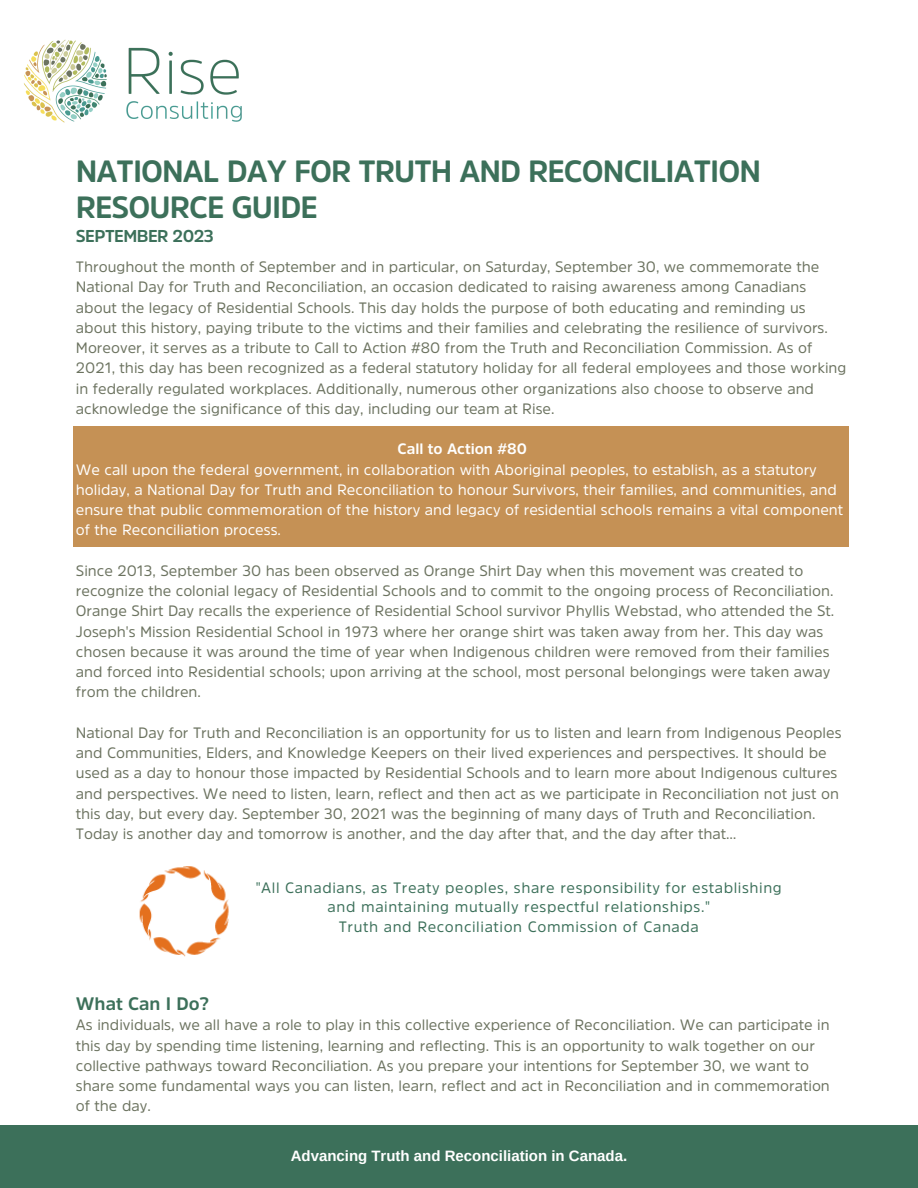
<style>
.page{position:relative;width:918px;height:1188px;background:#fff}
.page>*{position:absolute;margin:0;border:0;box-sizing:border-box;transform-origin:0 0}
.t1{font:700 30.6px/36px "Amsi Pro";letter-spacing:-.03em;color:#3c705a}
.t2{font:700 18px "Amsi Pro";color:#3c705a}
.t3{font:700 17.1px "Amsi Pro";letter-spacing:-.03em;color:#3c705a}
.t4{font:15px/20.2px "Amsi Pro";color:#6c7360}
.t5{font:15px/20.2px "Amsi Pro";color:#fff}
.t6{font:15px/19.2px "Amsi Pro";letter-spacing:.04em;color:#3c705a;text-align:center}
.t7{font:700 15px "Arimo";color:#fff}
.t8{font:700 15px "Amsi Pro";color:#fff}
</style>
<div class="page">
<div style="left:73px;top:427px;width:776px;height:120px;background:#c59155"></div>
<div style="left:0;top:1125px;width:918px;height:63px;background:#3c705a"></div>
<img style="left:139px;top:866px;width:90px;height:91px">
<img style="left:24px;top:39px;width:218px;height:84px">
<p class="t1" style="left:76px;top:156px;width:687px">NATIONAL DAY FOR TRUTH AND RECONCILIATION<br>RESOURCE GUIDE</p>
<p class="t3" style="left:76px;top:230px;width:140px">SEPTEMBER 2023</p>
<p class="t4" style="left:76px;top:258px;width:772px">Throughout the month of September and in particular, on Saturday, September 30, we commemorate the National Day for Truth and Reconciliation, an occasion dedicated to raising awareness among Canadians about the legacy of Residential Schools. This day holds the purpose of both educating and reminding us about this history, paying tribute to the victims and their families and celebrating the resilience of survivors.<br>Moreover, it serves as a tribute to Call to Action #80 from the Truth and Reconciliation Commission. As of 2021, this day has been recognized as a federal statutory holiday for all federal employees and those working in federally regulated workplaces. Additionally, numerous other organizations also choose to observe and acknowledge the significance of this day, including our team at Rise.</p>
<p class="t8" style="left:398px;top:443px;width:131px">Call to Action #80</p>
<p class="t5" style="left:76px;top:461px;width:769px">We call upon the federal government, in collaboration with Aboriginal peoples, to establish, as a statutory holiday, a National Day for Truth and Reconciliation to honour Survivors, their families, and communities, and ensure that public commemoration of the history and legacy of residential schools remains a vital component of the Reconciliation process.</p>
<p class="t4" style="left:76px;top:562px;width:760px">Since 2013, September 30 has been observed as Orange Shirt Day when this movement was created to recognize the colonial legacy of Residential Schools and to commit to the ongoing process of Reconciliation.<br>Orange Shirt Day recalls the experience of Residential School survivor Phyllis Webstad, who attended the St.<br>Joseph's Mission Residential School in 1973 where her orange shirt was taken away from her. This day was chosen because it was around the time of year when Indigenous children were removed from their families and forced into Residential schools; upon arriving at the school, most personal belongings were taken away from the children.</p>
<p class="t4" style="left:76px;top:724px;width:767px">National Day for Truth and Reconciliation is an opportunity for us to listen and learn from Indigenous Peoples and Communities, Elders, and Knowledge Keepers on their lived experiences and perspectives. It should be used as a day to honour those impacted by Residential Schools and to learn more about Indigenous cultures and perspectives. We need to listen, learn, reflect and then act as we participate in Reconciliation not just on this day, but every day. September 30, 2021 was the beginning of many days of Truth and Reconciliation.<br>Today is another day and tomorrow is another, and the day after that, and the day after that…</p>
<p class="t6" style="left:256px;top:880px;width:528px">"All Canadians, as Treaty peoples, share responsibility for establishing and maintaining mutually respectful relationships."</p>
<p class="t6" style="left:339px;top:918px;width:362px">Truth and Reconciliation Commission of Canada</p>
<p class="t2" style="left:76px;top:997px;width:135px">What Can I Do?</p>
<p class="t4" style="left:76px;top:1016px;width:755px">As individuals, we all have a role to play in this collective experience of Reconciliation. We can participate in this day by spending time listening, learning and reflecting. This is an opportunity to walk together on our collective pathways toward Reconciliation. As you prepare your intentions for September 30, we want to share some fundamental ways you can listen, learn, reflect and act in Reconciliation and in commemoration of the day.</p>
<p class="t7" style="left:291px;top:1148px;width:338px">Advancing Truth and Reconciliation in Canada.</p>
</div>
